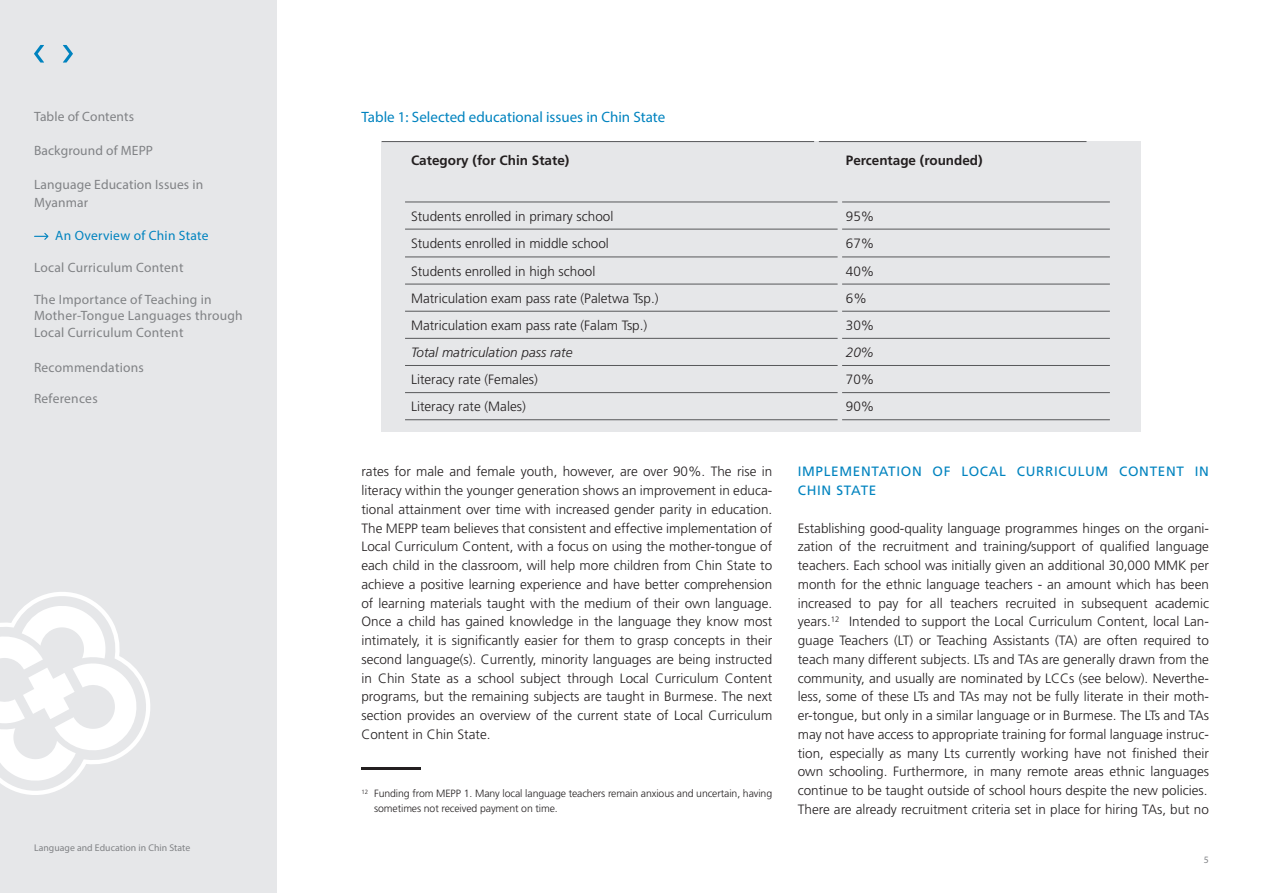
<style>
.page{position:relative;width:1263px;height:893px;background:#fff}
.page>*{position:absolute;margin:0;border:0;box-sizing:border-box;transform-origin:0 0}
.t1{font:15px "Myriad Pro";color:#0083bf}
.Grundschrift{font:300 13.5px/18.8px "Frutiger LT Std";color:#231f20;text-align:justify}
.Grundschrift-2{font:13.5px/16.5px "Myriad Pro";letter-spacing:.02em;color:#808285}
.Vorstand{font:13.5px/18.8px "Frutiger LT Std";letter-spacing:.05em;color:#0083bf}
.t2{font:700 13.5px "Frutiger LT Std";color:#231f20}
.t3{font:italic 300 13.5px "Frutiger LT Std";color:#231f20}
.Grundschrift-3{font:13.5px "Myriad Pro";letter-spacing:.02em;color:#0083bf}
.t4{font:300 10.5px/15px "Frutiger LT Std";letter-spacing:-.01em;color:#231f20}
.Grundschrift-4{font:9.75px "Myriad Pro";letter-spacing:.005em;color:#808285}
</style>
<div class="page">
<div style="left:0;top:0;width:276px;height:893px;background:#e6e7e9"></div>
<svg style="left:0;top:592px;width:150px;height:203px"></svg>
<svg style="left:34px;top:45px;width:10px;height:18px"></svg>
<svg style="left:63px;top:45px;width:10px;height:18px"></svg>
<svg style="left:35px;top:232px;width:14px;height:8px"></svg>
<div style="left:382px;top:141px;width:759px;height:291px;background:#e6e7e9"></div>
<hr style="left:382px;top:141px;width:432px;height:1px;background:#57585a">
<hr style="left:819px;top:141px;width:267px;height:1px;background:#57585a">
<hr style="left:405px;top:229px;width:433px;height:1px;background:#57585a">
<hr style="left:842px;top:229px;width:268px;height:1px;background:#57585a">
<hr style="left:405px;top:257px;width:433px;height:1px;background:#57585a">
<hr style="left:842px;top:257px;width:268px;height:1px;background:#57585a">
<hr style="left:405px;top:284px;width:433px;height:1px;background:#57585a">
<hr style="left:842px;top:284px;width:268px;height:1px;background:#57585a">
<hr style="left:405px;top:311px;width:433px;height:1px;background:#57585a">
<hr style="left:842px;top:311px;width:268px;height:1px;background:#57585a">
<hr style="left:405px;top:338px;width:433px;height:1px;background:#57585a">
<hr style="left:842px;top:338px;width:268px;height:1px;background:#57585a">
<hr style="left:405px;top:365px;width:433px;height:1px;background:#57585a">
<hr style="left:842px;top:365px;width:268px;height:1px;background:#57585a">
<hr style="left:405px;top:392px;width:433px;height:1px;background:#57585a">
<hr style="left:842px;top:392px;width:268px;height:1px;background:#57585a">
<hr style="left:405px;top:419px;width:433px;height:1px;background:#57585a">
<hr style="left:842px;top:419px;width:268px;height:1px;background:#57585a">
<hr style="left:405px;top:202px;width:433px;height:1px;background:#57585a">
<hr style="left:842px;top:202px;width:268px;height:1px;background:#57585a">
<hr style="left:361px;top:767px;width:60px;height:3px;background:#231f20">
<p class="Grundschrift-2" style="left:34px;top:108px;width:102px">Table of Contents</p>
<p class="Grundschrift-2" style="left:34px;top:142px;width:121px">Background of MEPP</p>
<p class="Grundschrift-2" style="left:34px;top:175px;width:171px;line-height:17.7px">Language Education Issues in<br>Myanmar</p>
<p class="Grundschrift-3" style="left:55px;top:227px;width:155px">An Overview of Chin State</p>
<p class="Grundschrift-2" style="left:34px;top:259px;width:151px">Local Curriculum Content</p>
<p class="Grundschrift-2" style="left:34px;top:291px;width:210px">The Importance of Teaching in<br>Mother-Tongue Languages through<br>Local Curriculum Content</p>
<p class="Grundschrift-2" style="left:34px;top:359px;width:111px">Recommendations</p>
<p class="Grundschrift-2" style="left:34px;top:390px;width:65px">References</p>
<p class="Grundschrift-4" style="left:34px;top:842px;width:158px">Language and Education in Chin State</p>
<p class="t1" style="left:361px;top:108px;width:305px">Table 1: Selected educational issues in Chin State</p>
<p class="t2" style="left:411px;top:153px;width:160px">Category (for Chin State)</p>
<p class="t2" style="left:846px;top:153px;width:138px">Percentage (rounded)</p>
<p class="Grundschrift" style="left:411px;top:207px;width:204px">Students enrolled in primary school</p>
<p class="Grundschrift" style="left:846px;top:207px;width:30px">95%</p>
<p class="Grundschrift" style="left:411px;top:234px;width:199px">Students enrolled in middle school</p>
<p class="Grundschrift" style="left:846px;top:234px;width:30px">67%</p>
<p class="Grundschrift" style="left:411px;top:262px;width:186px">Students enrolled in high school</p>
<p class="Grundschrift" style="left:846px;top:262px;width:30px">40%</p>
<p class="Grundschrift" style="left:411px;top:289px;width:249px">Matriculation exam pass rate (Paletwa Tsp.)</p>
<p class="Grundschrift" style="left:846px;top:289px;width:23px">6%</p>
<p class="Grundschrift" style="left:411px;top:316px;width:238px">Matriculation exam pass rate (Falam Tsp.)</p>
<p class="Grundschrift" style="left:846px;top:316px;width:30px">30%</p>
<p class="t3" style="left:411px;top:345px;width:163px">Total matriculation pass rate</p>
<p class="t3" style="left:846px;top:345px;width:29px">20%</p>
<p class="Grundschrift" style="left:411px;top:370px;width:128px">Literacy rate (Females)</p>
<p class="Grundschrift" style="left:846px;top:370px;width:30px">70%</p>
<p class="Grundschrift" style="left:411px;top:397px;width:116px">Literacy rate (Males)</p>
<p class="Grundschrift" style="left:846px;top:397px;width:30px">90%</p>
<p class="Grundschrift" style="left:361px;top:462px;width:412px">rates for male and female youth, however, are over 90%. The rise in literacy within the younger generation shows an improvement in educa&shy;tional attainment over time with increased gender parity in education.<br>The MEPP team believes that consistent and effective implementation of Local Curriculum Content, with a focus on using the mother-tongue of each child in the classroom, will help more children from Chin State to achieve a positive learning experience and have better comprehension of learning materials taught with the medium of their own language.<br>Once a child has gained knowledge in the language they know most intimately, it is significantly easier for them to grasp concepts in their second language(s). Currently, minority languages are being instructed in Chin State as a school subject through Local Curriculum Content programs, but the remaining subjects are taught in Burmese. The next section provides an overview of the current state of Local Curriculum Content in Chin State.</p>
<p class="Vorstand" style="left:798px;top:462px;width:413px">IMPLEMENTATION OF LOCAL CURRICULUM CONTENT IN<br>CHIN STATE</p>
<p class="Grundschrift" style="left:798px;top:519px;width:413px">Establishing good-quality language programmes hinges on the organi&shy;zation of the recruitment and training/support of qualified language teachers. Each school was initially given an additional 30,000 MMK per month for the ethnic language teachers - an amount which has been increased to pay for all teachers recruited in subsequent academic years.<sup>12</sup> Intended to support the Local Curriculum Content, local Lan&shy;guage Teachers (LT) or Teaching Assistants (TA) are often required to teach many different subjects. LTs and TAs are generally drawn from the community, and usually are nominated by LCCs (see below). Neverthe&shy;less, some of these LTs and TAs may not be fully literate in their moth&shy;er-tongue, but only in a similar language or in Burmese. The LTs and TAs may not have access to appropriate training for formal language instruc&shy;tion, especially as many Lts currently working have not finished their own schooling. Furthermore, in many remote areas ethnic languages continue to be taught outside of school hours despite the new policies.</p>
<p class="Grundschrift" style="left:798px;top:800px;width:413px">There are already recruitment criteria set in place for hiring TAs, but no</p>
<p class="t4" style="left:374px;top:786px;width:399px;text-indent:-13px"><sup>12</sup> Funding from MEPP 1. Many local language teachers remain anxious and uncertain, having sometimes not received payment on time.</p>
<p class="Grundschrift-4" style="left:1204px;top:854px;width:7px">5</p>
</div>
